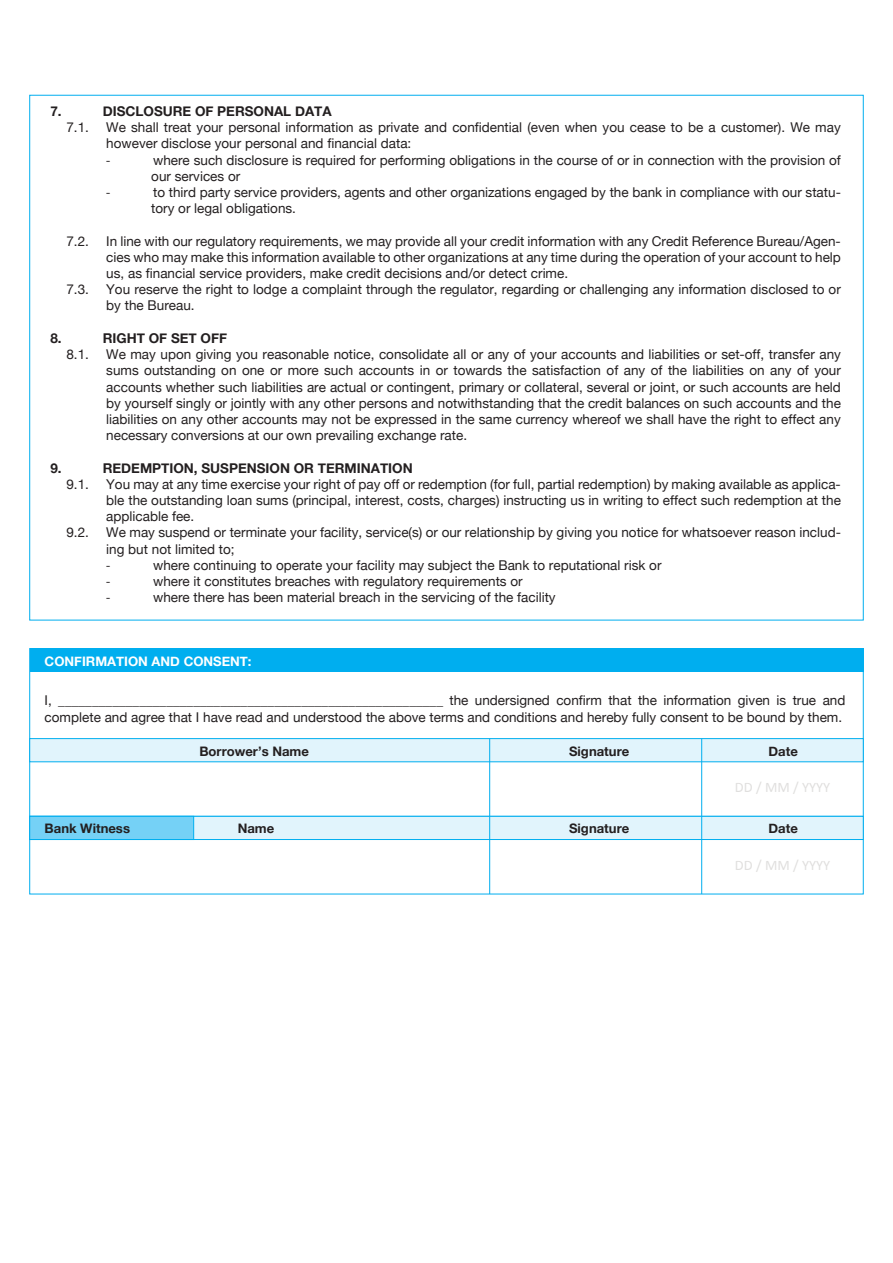
<style>
.page{position:relative;width:893px;height:1263px;background:#fff}
.page>*{position:absolute;margin:0;border:0;box-sizing:border-box;transform-origin:0 0}
.t1{font:14.55px "Calibri";color:#e0dfde}
.t2{font:13.5px/16.2px "Helvetica Neue";color:#231f20}
.t3{font:700 13.5px "Helvetica Neue";color:#231f20}
.t4{font:13.5px "Myriad Pro";color:#231f20}
.t5{font:700 13.05px "Helvetica Neue";color:#231f20}
.t6{font:700 13.05px "Helvetica Neue";color:#fff}
</style>
<div class="page">
<div style="left:30px;top:648px;width:833px;height:24px;background:#00aeef"></div>
<div style="left:29px;top:738px;width:834px;height:24px;background:#e1f4fc;border:1px solid #00aeef"></div>
<hr style="left:489px;top:739px;width:1px;height:77px;background:#00aeef">
<hr style="left:701px;top:739px;width:1px;height:77px;background:#00aeef">
<div style="left:29px;top:816px;width:834px;height:24px;background:#e1f4fc;border:1px solid #00aeef"></div>
<div style="left:29px;top:816px;width:165px;height:24px;background:#75d1f6;border:1px solid #00aeef"></div>
<hr style="left:489px;top:816px;width:1px;height:78px;background:#00aeef">
<hr style="left:701px;top:816px;width:1px;height:78px;background:#00aeef">
<p class="t3" style="left:50px;top:101px;width:13px">7.</p>
<p class="t3" style="left:103px;top:101px;width:231px">DISCLOSURE OF PERSONAL DATA</p>
<p class="t2" style="left:66px;top:120px;width:24px">7.1.</p>
<p class="t2" style="left:106px;top:120px;width:736px">We shall treat your personal information as private and confidential (even when you cease to be a customer). We may however disclose your personal and financial data:</p>
<p class="t4" style="left:106px;top:152px;width:6px">-</p>
<p class="t2" style="left:151px;top:153px;width:691px">where such disclosure is required for performing obligations in the course of or in connection with the provision of our services or</p>
<p class="t4" style="left:106px;top:184px;width:6px">-</p>
<p class="t2" style="left:151px;top:185px;width:691px">to third party service providers, agents and other organizations engaged by the bank in compliance with our statu&shy;tory or legal obligations.</p>
<p class="t2" style="left:66px;top:234px;width:24px">7.2.</p>
<p class="t2" style="left:106px;top:234px;width:736px;text-align:justify">In line with our regulatory requirements, we may provide all your credit information with any Credit Reference Bureau/Agen&shy;cies who may make this information available to other organizations at any time during the operation of your account to help us, as financial service providers, make credit decisions and/or detect crime.</p>
<p class="t2" style="left:66px;top:282px;width:24px">7.3.</p>
<p class="t2" style="left:106px;top:282px;width:736px">You reserve the right to lodge a complaint through the regulator, regarding or challenging any information disclosed to or by the Bureau.</p>
<p class="t3" style="left:50px;top:327px;width:13px">8.</p>
<p class="t3" style="left:103px;top:327px;width:126px">RIGHT OF SET OFF</p>
<p class="t2" style="left:66px;top:347px;width:24px">8.1.</p>
<p class="t2" style="left:106px;top:347px;width:736px;text-align:justify">We may upon giving you reasonable notice, consolidate all or any of your accounts and liabilities or set-off, transfer any sums outstanding on one or more such accounts in or towards the satisfaction of any of the liabilities on any of your accounts whether such liabilities are actual or contingent, primary or collateral, several or joint, or such accounts are held by yourself singly or jointly with any other persons and notwithstanding that the credit balances on such accounts and the liabilities on any other accounts may not be expressed in the same currency whereof we shall have the right to effect any necessary conversions at our own prevailing exchange rate.</p>
<p class="t3" style="left:50px;top:457px;width:13px">9.</p>
<p class="t3" style="left:103px;top:457px;width:311px">REDEMPTION, SUSPENSION OR TERMINATION</p>
<p class="t2" style="left:66px;top:477px;width:24px">9.1.</p>
<p class="t2" style="left:106px;top:477px;width:736px;text-align:justify">You may at any time exercise your right of pay off or redemption (for full, partial redemption) by making available as applica&shy;ble the outstanding loan sums (principal, interest, costs, charges) instructing us in writing to effect such redemption at the applicable fee.</p>
<p class="t2" style="left:66px;top:525px;width:24px">9.2.</p>
<p class="t2" style="left:106px;top:525px;width:736px">We may suspend or terminate your facility, service(s) or our relationship by giving you notice for whatsoever reason includ&shy;ing but not limited to;</p>
<p class="t4" style="left:106px;top:557px;width:6px">-</p>
<p class="t2" style="left:153px;top:558px;width:510px">where continuing to operate your facility may subject the Bank to reputational risk or</p>
<p class="t4" style="left:106px;top:573px;width:6px">-</p>
<p class="t2" style="left:153px;top:574px;width:371px">where it constitutes breaches with regulatory requirements or</p>
<p class="t4" style="left:106px;top:589px;width:6px">-</p>
<p class="t2" style="left:153px;top:590px;width:404px">where there has been material breach in the servicing of the facility</p>
<p class="t6" style="left:45px;top:651px;width:208px">CONFIRMATION AND CONSENT:</p>
<p class="t2" style="left:45px;top:693px;width:802px">I, _________________________________________________________ the undersigned confirm that the information given is true and complete and agree that I have read and understood the above terms and conditions and hereby fully consent to be bound by them.</p>
<p class="t5" style="left:199px;top:741px;width:111px">Borrower’s Name</p>
<p class="t5" style="left:569px;top:741px;width:62px">Signature</p>
<p class="t5" style="left:768px;top:741px;width:31px">Date</p>
<p class="t1" style="left:735px;top:778px;width:97px">DD / MM / YYYY</p>
<p class="t5" style="left:45px;top:818px;width:87px">Bank Witness</p>
<p class="t5" style="left:238px;top:818px;width:38px">Name</p>
<p class="t5" style="left:569px;top:818px;width:62px">Signature</p>
<p class="t5" style="left:768px;top:818px;width:31px">Date</p>
<p class="t1" style="left:735px;top:856px;width:97px">DD / MM / YYYY</p>
</div>
